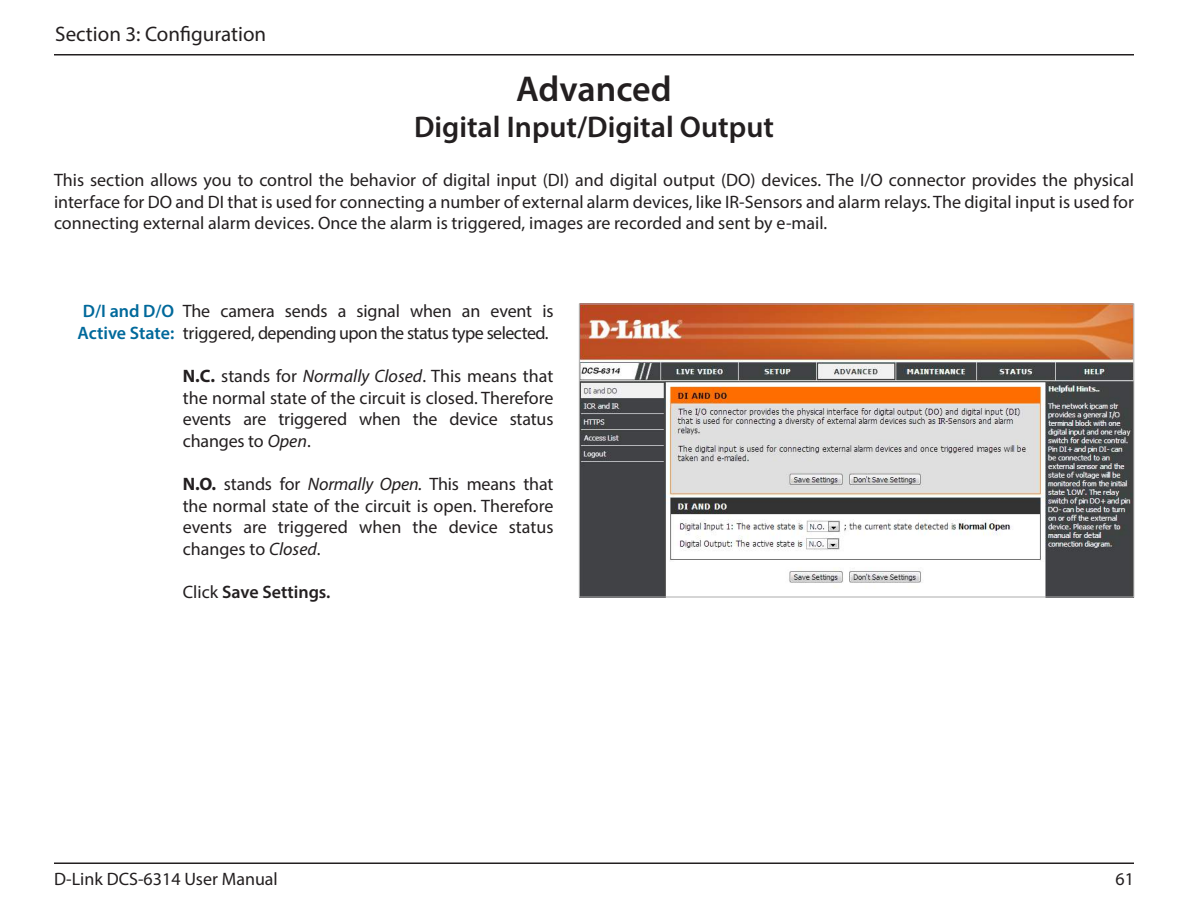
<style>
.page{position:relative;width:1188px;height:918px;background:#fff}
.page>*{position:absolute;margin:0;border:0;box-sizing:border-box;transform-origin:0 0}
.t1{font:600 36px "Myriad Pro";color:#231f20}
.t2{font:600 30px "Myriad Pro";color:#231f20}
.t3{font:21px "Myriad Pro";color:#231f20}
.t4{font:18px/21.6px "Myriad Pro";letter-spacing:-.01em;color:#231f20;text-align:justify}
.t5{font:600 18px/21.6px "Myriad Pro";color:#00699b}
.t6{font:600 18px "Myriad Pro";color:#231f20}
.s1{font-weight:700}
.s2{font-style:italic}
.s3{font-weight:400}
</style>
<div class="page">
<hr style="left:54px;top:862px;width:1080px;height:2px;background:#231f20">
<hr style="left:54px;top:54px;width:1080px;height:2px;background:#231f20">
<img style="left:581px;top:306px;width:551px;height:289px">
<div style="left:579px;top:304px;width:555px;height:293px;border:1px solid #acacac"></div>
<p class="t3" style="left:55px;top:21px;width:213px">Section 3: Configuration</p>
<h1 class="t1" style="left:516px;top:66px;width:157px">Advanced</h1>
<h2 class="t2" style="left:414px;top:107px;width:361px">Digital Input/Digital Output</h2>
<p class="t4" style="left:54px;top:169px;width:1082px">This section allows you to control the behavior of digital input (DI) and digital output (DO) devices. The I/O connector provides the physical interface for DO and DI that is used for connecting a number of external alarm devices, like IR-Sensors and alarm relays. The digital input is used for connecting external alarm devices. Once the alarm is triggered, images are recorded and sent by e-mail.</p>
<p class="t5" style="left:78px;top:300px;width:98px">D/I and D/O<br>Active State:</p>
<p class="t4" style="left:183px;top:300px;width:372px">The camera sends a signal when an event is triggered, depending upon the status type selected.</p>
<p class="t4" style="left:183px;top:365px;width:372px"><span class="s1">N.C.</span> stands for <span class="s2">Normally Closed</span>. This means that the normal state of the circuit is closed. Therefore events are triggered when the device status changes to <span class="s2">Open</span>.</p>
<p class="t4" style="left:183px;top:473px;width:372px"><span class="s1">N.O.</span> stands for <span class="s2">Normally Open.</span> This means that the normal state of the circuit is open. Therefore events are triggered when the device status changes to <span class="s2">Closed</span>.</p>
<p class="t6" style="left:183px;top:581px;width:149px"><span class="s3">Click</span> Save Settings.</p>
<p class="t4" style="left:54px;top:868px;width:225px">D-Link DCS-6314 User Manual</p>
<p class="t4" style="left:1116px;top:868px;width:20px">61</p>
</div>
